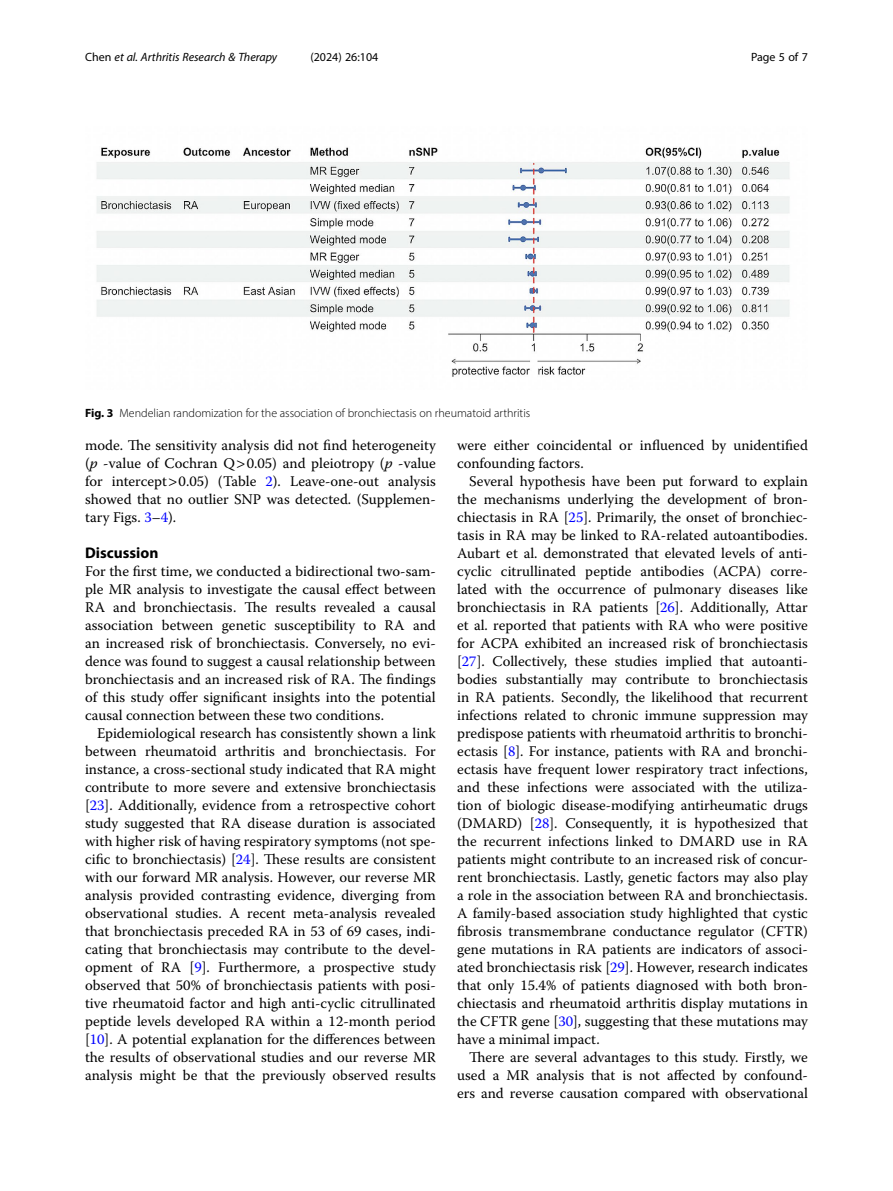
<style>
.page{position:relative;width:893px;height:1191px;background:#fff}
.page>*{position:absolute;margin:0;border:0;box-sizing:border-box;transform-origin:0 0}
.Head_1{font:700 15.45px "Myriad Pro";color:#000}
.Body_Text_Indent{font:14.7px/18px "Warnock Pro";color:#000;text-align:justify}
.Body_Text{font:14.7px/18px "Warnock Pro";color:#000;text-align:justify}
.Figure_Caption{font:300 12px "Myriad Pro";color:#000}
.t1{font:italic 12px "Myriad Pro";color:#000}
.t2{font:12px "Myriad Pro";color:#000}
.s1{font-style:normal}
.s2{font-weight:700}
.s3{font-style:italic}
.s4{color:#00f}
</style>
<div class="page">
<img style="left:96px;top:147px;width:694px;height:230px">
<p class="t1" style="left:85px;top:50px;width:194px"><span class="s1">Chen</span> et al. Arthritis Research &amp; Therapy</p>
<p class="t2" style="left:310px;top:50px;width:70px">(2024) 26:104</p>
<p class="t2" style="left:751px;top:50px;width:58px">Page 5 of 7</p>
<p class="Figure_Caption" style="left:85px;top:405px;width:447px"><span class="s2">Fig. 3</span> Mendelian randomization for the association of bronchiectasis on rheumatoid arthritis</p>
<p class="Body_Text_Indent" style="left:85px;top:436px;width:352px">mode. The sensitivity analysis did not find heterogeneity (<span class="s3">p</span> -value of Cochran Q 0.05) and pleiotropy (<span class="s3">p</span> -value for intercept 0.05) (Table <span class="s4">2</span>). Leave-one-out analysis showed that no outlier SNP was detected. (Supplemen&shy;tary Figs. <span class="s4">3</span>–<span class="s4">4</span>).</p>
<p class="Head_1" style="left:85px;top:543px;width:75px">Discussion</p>
<p class="Body_Text" style="left:85px;top:562px;width:352px">For the first time, we conducted a bidirectional two-sam&shy;ple MR analysis to investigate the causal effect between RA and bronchiectasis. The results revealed a causal association between genetic susceptibility to RA and an increased risk of bronchiectasis. Conversely, no evi&shy;dence was found to suggest a causal relationship between bronchiectasis and an increased risk of RA. The findings of this study offer significant insights into the potential causal connection between these two conditions.</p>
<p class="Body_Text_Indent" style="left:85px;top:724px;width:352px;text-indent:12px">Epidemiological research has consistently shown a link between rheumatoid arthritis and bronchiectasis. For instance, a cross-sectional study indicated that RA might contribute to more severe and extensive bronchiectasis [<span class="s4">23</span>]. Additionally, evidence from a retrospective cohort study suggested that RA disease duration is associated with higher risk of having respiratory symptoms (not spe&shy;cific to bronchiectasis) [<span class="s4">24</span>]. These results are consistent with our forward MR analysis. However, our reverse MR analysis provided contrasting evidence, diverging from observational studies. A recent meta-analysis revealed that bronchiectasis preceded RA in 53 of 69 cases, indi&shy;cating that bronchiectasis may contribute to the devel&shy;opment of RA [<span class="s4">9</span>]. Furthermore, a prospective study observed that 50% of bronchiectasis patients with posi&shy;tive rheumatoid factor and high anti-cyclic citrullinated peptide levels developed RA within a 12-month period [<span class="s4">10</span>]. A potential explanation for the differences between the results of observational studies and our reverse MR analysis might be that the previously observed results</p>
<p class="Body_Text_Indent" style="left:457px;top:436px;width:352px">were either coincidental or influenced by unidentified confounding factors.</p>
<p class="Body_Text_Indent" style="left:457px;top:472px;width:352px;text-indent:12px">Several hypothesis have been put forward to explain the mechanisms underlying the development of bron&shy;chiectasis in RA [<span class="s4">25</span>]. Primarily, the onset of bronchiec&shy;tasis in RA may be linked to RA-related autoantibodies.<br>Aubart et al. demonstrated that elevated levels of anti&shy;cyclic citrullinated peptide antibodies (ACPA) corre&shy;lated with the occurrence of pulmonary diseases like bronchiectasis in RA patients [<span class="s4">26</span>]. Additionally, Attar et al. reported that patients with RA who were positive for ACPA exhibited an increased risk of bronchiectasis [<span class="s4">27</span>]. Collectively, these studies implied that autoanti&shy;bodies substantially may contribute to bronchiectasis in RA patients. Secondly, the likelihood that recurrent infections related to chronic immune suppression may predispose patients with rheumatoid arthritis to bronchi&shy;ectasis [<span class="s4">8</span>]. For instance, patients with RA and bronchi&shy;ectasis have frequent lower respiratory tract infections, and these infections were associated with the utiliza&shy;tion of biologic disease-modifying antirheumatic drugs (DMARD) [<span class="s4">28</span>]. Consequently, it is hypothesized that the recurrent infections linked to DMARD use in RA patients might contribute to an increased risk of concur&shy;rent bronchiectasis. Lastly, genetic factors may also play a role in the association between RA and bronchiectasis.<br>A family-based association study highlighted that cystic fibrosis transmembrane conductance regulator (CFTR) gene mutations in RA patients are indicators of associ&shy;ated bronchiectasis risk [<span class="s4">29</span>]. However, research indicates that only 15.4% of patients diagnosed with both bron&shy;chiectasis and rheumatoid arthritis display mutations in the CFTR gene [<span class="s4">30</span>], suggesting that these mutations may have a minimal impact.</p>
<p class="Body_Text_Indent" style="left:457px;top:1048px;width:352px;text-indent:12px">There are several advantages to this study. Firstly, we used a MR analysis that is not affected by confound&shy;ers and reverse causation compared with observational</p>
</div>
